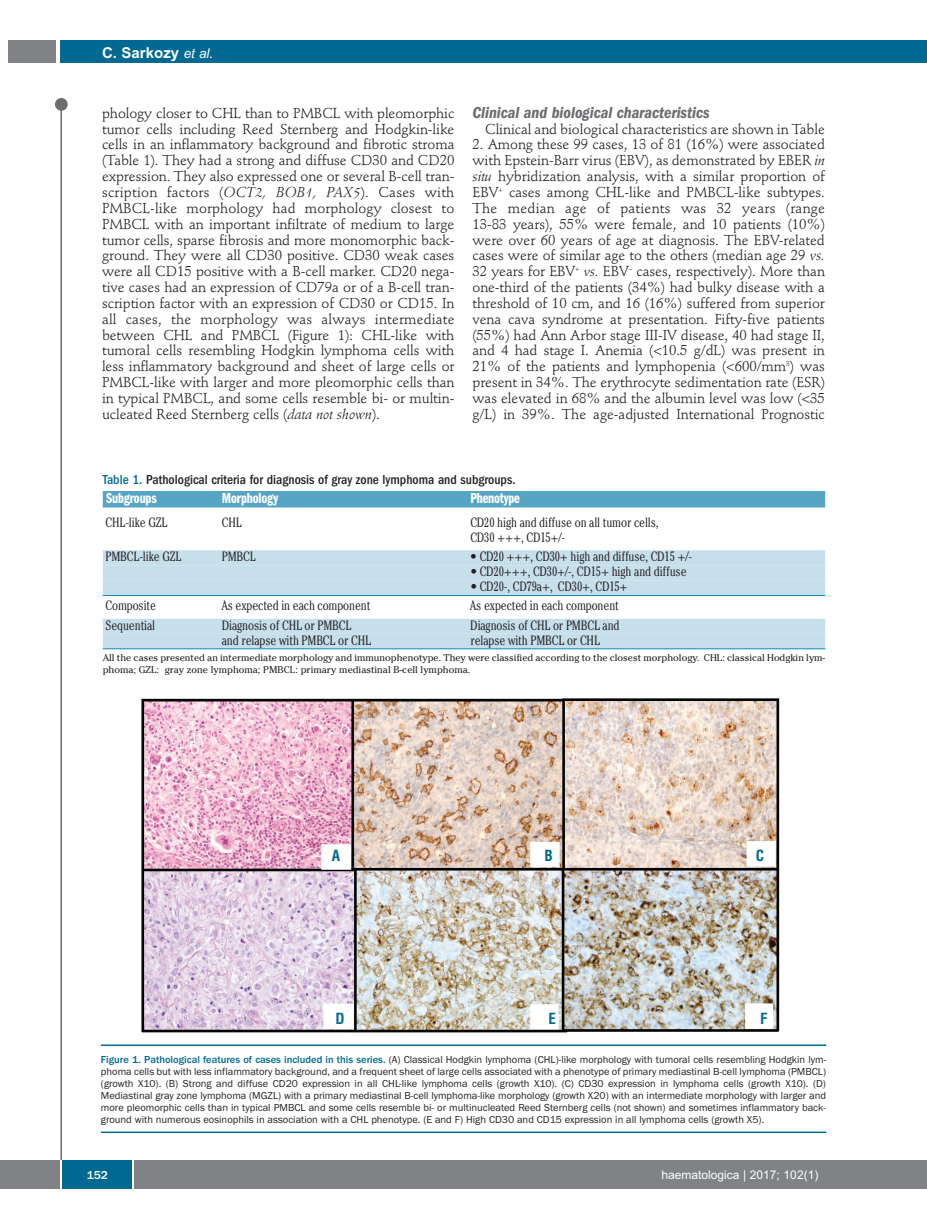
<style>
.page{position:relative;width:927px;height:1225px;background:#fff}
.page>*{position:absolute;margin:0;border:0;box-sizing:border-box;transform-origin:0 0}
.t1{font:italic 600 condensed 16.5px "Franklin Gothic";color:#6c6d70}
.t2{font:15px "Franklin Gothic Demi Cmpr";letter-spacing:-.01em;color:#fff}
.t3{font:700 15px "Arial";color:#fff}
.t4{font:700 condensed 15px "Helvetica";color:#006991}
.t5{font:14.25px/15.9px "Stempel Schneidler";letter-spacing:-.005em;color:#231f20;text-align:justify}
.t6{font:300 condensed 13.5px/15px "Cheltenham";letter-spacing:-.01em;color:#231f20}
.t7{font:500 condensed 13.5px "Franklin Gothic";color:#231f20}
.t8{font:12px "Arial";color:#fff}
.t9{font:500 12px "Franklin Gothic";color:#fff}
.t10{font:10.5px/12px "Franklin Gothic";color:#231f20;text-align:justify}
.t11{font:9.75px/12px "Cheltenham";color:#231f20}
.s1{font-weight:400;font-style:italic;font-size:13.5px}
.s2{font-style:italic}
.s3{color:#006991}
.s4{font-weight:500;color:#006991}
</style>
<div class="page">
<div style="left:911px;top:40px;width:16px;height:22px;background:#006991"></div>
<div style="left:910px;top:1160px;width:17px;height:28px;background:#808285"></div>
<div style="left:55px;top:98px;width:13px;height:13px;background:#6c6d70;border-radius:50%"></div>
<hr style="left:60px;top:101px;width:2px;height:1061px;background:#6c6d70">
<div style="left:60px;top:40px;width:852px;height:22px;background:#006991"></div>
<div style="left:9px;top:40px;width:47px;height:22px;background:#808285"></div>
<div style="left:0;top:1160px;width:911px;height:28px;background:#808285"></div>
<div style="left:62px;top:1160px;width:71px;height:28px;background:#006991"></div>
<hr style="left:60px;top:1160px;width:2px;height:28px;background:#fff">
<svg style="left:133px;top:1160px;width:1px;height:28px"></svg>
<img style="left:142px;top:698px;width:637px;height:334px">
<hr style="left:101px;top:1044px;width:725px;height:2px;background:#006991">
<hr style="left:101px;top:1131px;width:725px;height:2px;background:#006991">
<div style="left:103px;top:491px;width:722px;height:16px;background:#56a5c4"></div>
<div style="left:103px;top:550px;width:722px;height:15px;background:#c6dfeb"></div>
<div style="left:103px;top:565px;width:722px;height:15px;background:#c6dfeb"></div>
<div style="left:103px;top:580px;width:722px;height:15px;background:#c6dfeb"></div>
<hr style="left:103px;top:595px;width:722px;height:1px;background:#0d8aaf">
<div style="left:103px;top:619px;width:722px;height:15px;background:#c6dfeb"></div>
<div style="left:103px;top:634px;width:722px;height:15px;background:#c6dfeb"></div>
<hr style="left:103px;top:648px;width:722px;height:1px;background:#0d8aaf">
<p class="t3" style="left:102px;top:44px;width:113px">C. Sarkozy <span class="s1">et al.</span></p>
<p class="t5" style="left:102px;top:106px;width:354px">phology closer to CHL than to PMBCL with pleomorphic tumor cells including Reed Sternberg and Hodgkin-like cells in an inflammatory background and fibrotic stroma (Table 1). They had a strong and diffuse CD30 and CD20 expression. They also expressed one or several B-cell tran&shy;scription factors (<span class="s2">OCT2, BOB1, PAX5</span>). Cases with PMBCL-like morphology had morphology closest to PMBCL with an important infiltrate of medium to large tumor cells, sparse fibrosis and more monomorphic back&shy;ground. They were all CD30 positive. CD30 weak cases were all CD15 positive with a B-cell marker. CD20 nega&shy;tive cases had an expression of CD79a or of a B-cell tran&shy;scription factor with an expression of CD30 or CD15. In all cases, the morphology was always intermediate between CHL and PMBCL (Figure 1): CHL-like with tumoral cells resembling Hodgkin lymphoma cells with less inflammatory background and sheet of large cells or PMBCL-like with larger and more pleomorphic cells than in typical PMBCL, and some cells resemble bi- or multin&shy;ucleated Reed Sternberg cells (<span class="s2">data not shown</span>).</p>
<p class="t1" style="left:472px;top:106px;width:239px">Clinical and biological characteristics</p>
<p class="t5" style="left:485px;top:122px;width:341px">Clinical and biological characteristics are shown in Table</p>
<p class="t5" style="left:472px;top:138px;width:354px">2. Among these 99 cases, 13 of 81 (16%) were associated with Epstein-Barr virus (EBV), as demonstrated by EBER <span class="s2">in situ</span> hybridization analysis, with a similar proportion of EBV<sup>+</sup> cases among CHL-like and PMBCL-like subtypes.<br>The median age of patients was 32 years (range 13-83 years), 55% were female, and 10 patients (10%) were over 60 years of age at diagnosis. The EBV-related cases were of similar age to the others (median age 29 <span class="s2">vs.<br></span>32 years for EBV<sup>+</sup> <span class="s2">vs.</span> EBV<sup>–</sup> cases, respectively). More than one-third of the patients (34%) had bulky disease with a threshold of 10 cm, and 16 (16%) suffered from superior vena cava syndrome at presentation. Fifty-five patients (55%) had Ann Arbor stage III-IV disease, 40 had stage II, and 4 had stage I. Anemia (&lt;10.5 g/dL) was present in 21% of the patients and lymphopenia (&lt;600/mm<sup>3</sup>) was present in 34%. The erythrocyte sedimentation rate (ESR) was elevated in 68% and the albumin level was low (&lt;35 g/L) in 39%. The age-adjusted International Prognostic</p>
<p class="t7" style="left:103px;top:475px;width:414px"><span class="s3">Table 1.</span> Pathological criteria for diagnosis of gray zone lymphoma and subgroups.</p>
<p class="t2" style="left:106px;top:493px;width:52px">Subgroups</p>
<p class="t2" style="left:222px;top:493px;width:58px">Morphology</p>
<p class="t2" style="left:470px;top:493px;width:51px">Phenotype</p>
<p class="t6" style="left:106px;top:516px;width:64px">CHL-like GZL</p>
<p class="t6" style="left:222px;top:516px;width:21px">CHL</p>
<p class="t6" style="left:470px;top:516px;width:190px">CD20 high and diffuse on all tumor cells,<br>CD30 +++, CD15+/-</p>
<p class="t6" style="left:106px;top:550px;width:78px">PMBCL-like GZL</p>
<p class="t6" style="left:222px;top:550px;width:35px">PMBCL</p>
<p class="t6" style="left:470px;top:550px;width:223px">• CD20 +++, CD30+ high and diffuse, CD15 +/-</p>
<p class="t6" style="left:470px;top:565px;width:218px">• CD20+++, CD30+/-, CD15+ high and diffuse</p>
<p class="t6" style="left:470px;top:580px;width:159px">• CD20-, CD79a+, CD30+, CD15+</p>
<p class="t6" style="left:106px;top:599px;width:52px">Composite</p>
<p class="t6" style="left:222px;top:599px;width:150px">As expected in each component</p>
<p class="t6" style="left:470px;top:599px;width:150px">As expected in each component</p>
<p class="t6" style="left:106px;top:618px;width:51px">Sequential</p>
<p class="t6" style="left:222px;top:618px;width:131px">Diagnosis of CHL or PMBCL</p>
<p class="t6" style="left:470px;top:618px;width:151px">Diagnosis of CHL or PMBCL and</p>
<p class="t6" style="left:222px;top:633px;width:151px">and relapse with PMBCL or CHL</p>
<p class="t6" style="left:470px;top:633px;width:131px">relapse with PMBCL or CHL</p>
<p class="t11" style="left:103px;top:651px;width:724px">All the cases presented an intermediate morphology and immunophenotype. They were classified according to the closest morphology. CHL: classical Hodgkin lym&shy;phoma; GZL: gray zone lymphoma; PMBCL: primary mediastinal B-cell lymphoma.</p>
<p class="t4" style="left:332px;top:847px;width:10px">A</p>
<p class="t4" style="left:544px;top:847px;width:10px">B</p>
<p class="t4" style="left:756px;top:847px;width:10px">C</p>
<p class="t4" style="left:335px;top:1010px;width:11px">D</p>
<p class="t4" style="left:549px;top:1010px;width:9px">E</p>
<p class="t4" style="left:760px;top:1010px;width:9px">F</p>
<p class="t10" style="left:101px;top:1053px;width:727px"><span class="s4">Figure 1. Pathological features of cases included in this series.</span> (A) Classical Hodgkin lymphoma (CHL)-like morphology with tumoral cells resembling Hodgkin lym&shy;phoma cells but with less inflammatory background, and a frequent sheet of large cells associated with a phenotype of primary mediastinal B-cell lymphoma (PMBCL) (growth X10). (B) Strong and diffuse CD20 expression in all CHL-like lymphoma cells (growth X10). (C) CD30 expression in lymphoma cells (growth X10). (D)<br>Mediastinal gray zone lymphoma (MGZL) with a primary mediastinal B-cell lymphoma-like morphology (growth X20) with an intermediate morphology with larger and more pleomorphic cells than in typical PMBCL and some cells resemble bi- or multinucleated Reed Sternberg cells (not shown) and sometimes inflammatory back&shy;ground with numerous eosinophils in association with a CHL phenotype. (E and F) High CD30 and CD15 expression in all lymphoma cells (growth X5).</p>
<p class="t9" style="left:87px;top:1167px;width:23px">152</p>
<p class="t8" style="left:661px;top:1167px;width:158px">haematologica | 2017; 102(1)</p>
</div>
